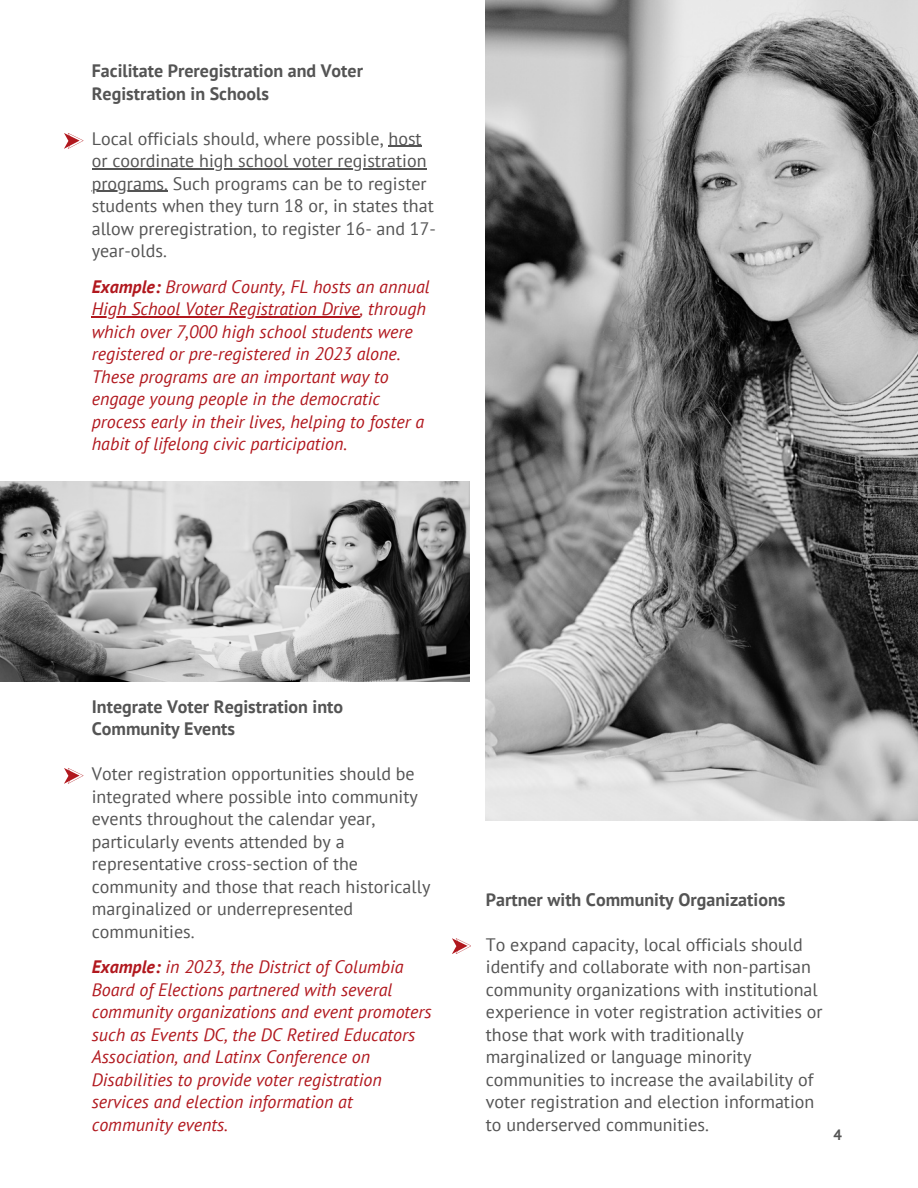
<style>
.page{position:relative;width:918px;height:1188px;background:#fff}
.page>*{position:absolute;margin:0;border:0;box-sizing:border-box;transform-origin:0 0}
.t1{font:18px/22.5px "PT Sans";color:#545454}
.t2{font:italic 18px/22.5px "PT Sans";color:#b1181e}
.t3{font:700 18px/22.5px "PT Sans";color:#545454}
.t4{font:700 15px "PT Sans";color:#545454}
.s1{font-weight:700}
</style>
<div class="page">
<img style="left:486px;top:0;width:432px;height:820px">
<img style="left:0;top:481px;width:469px;height:201px">
<hr style="left:389px;top:146px;width:33px;height:1px;background:#545454">
<hr style="left:92px;top:168px;width:335px;height:1px;background:#545454">
<hr style="left:92px;top:191px;width:76px;height:1px;background:#545454">
<hr style="left:92px;top:316px;width:268px;height:1px;background:#b1181e">
<svg style="left:64px;top:133px;width:19px;height:16px"></svg>
<svg style="left:64px;top:768px;width:19px;height:16px"></svg>
<svg style="left:452px;top:938px;width:19px;height:16px"></svg>
<p class="t3" style="left:92px;top:59px;width:273px">Facilitate Preregistration and Voter<br>Registration in Schools</p>
<p class="t1" style="left:92px;top:127px;width:331px">Local officials should, where possible, host</p>
<p class="t1" style="left:92px;top:149px;width:336px">or coordinate high school voter registration</p>
<p class="t1" style="left:92px;top:172px;width:346px">programs. Such programs can be to register students when they turn 18 or, in states that allow preregistration, to register 16- and 17- year-olds.</p>
<p class="t2" style="left:92px;top:275px;width:339px"><span class="s1">Example:</span> Broward County, FL hosts an annual</p>
<p class="t2" style="left:92px;top:297px;width:336px">High School Voter Registration Drive, through which over 7,000 high school students were registered or pre-registered in 2023 alone.<br>These programs are an important way to engage young people in the democratic process early in their lives, helping to foster a habit of lifelong civic participation.</p>
<p class="t3" style="left:92px;top:695px;width:253px">Integrate Voter Registration into<br>Community Events</p>
<p class="t1" style="left:92px;top:762px;width:340px">Voter registration opportunities should be integrated where possible into community events throughout the calendar year, particularly events attended by a representative cross-section of the community and those that reach historically marginalized or underrepresented communities.</p>
<h1 class="t2" style="left:92px;top:955px;width:341px"><span class="s1">Example:</span> in 2023, the District of Columbia Board of Elections partnered with several community organizations and event promoters such as Events DC, the DC Retired Educators Association, and Latinx Conference on Disabilities to provide voter registration services and election information at community events.</h1>
<p class="t3" style="left:486px;top:888px;width:301px">Partner with Community Organizations</p>
<p class="t1" style="left:486px;top:933px;width:338px">To expand capacity, local officials should identify and collaborate with non-partisan community organizations with institutional experience in voter registration activities or those that work with traditionally marginalized or language minority communities to increase the availability of voter registration and election information to underserved communities.</p>
<h1 class="t4" style="left:834px;top:1125px;width:10px">4</h1>
</div>
